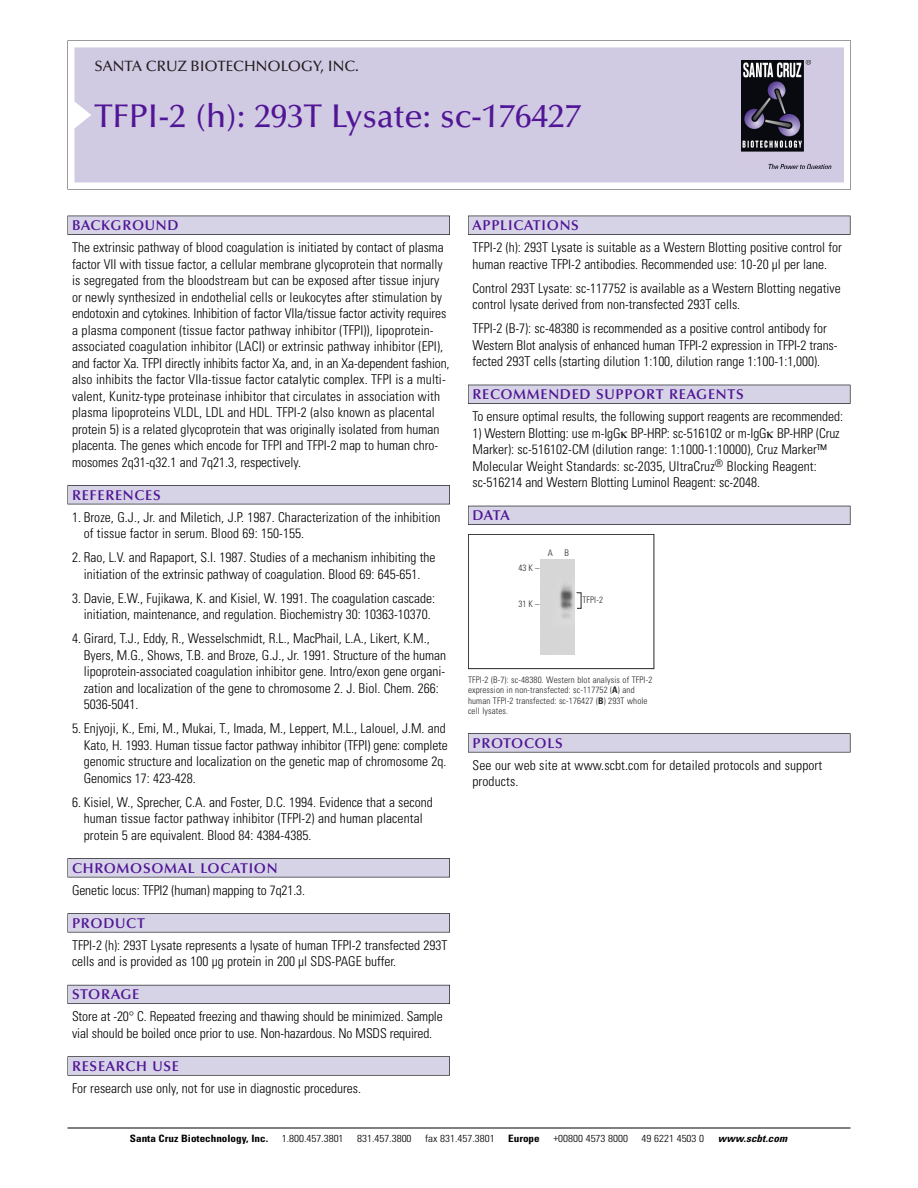
<style>
.page{position:relative;width:918px;height:1188px;background:#fff}
.page>*{position:absolute;margin:0;border:0;box-sizing:border-box;transform-origin:0 0}
.t1{font:500 33px "Optima";color:#511695}
.t2{font:500 15px "Optima";color:#231f20}
.t3{font:600 14.25px "Optima";letter-spacing:.05em;color:#511695}
.t4{font:300 condensed 13.5px/16.5px "Univers";color:#000}
.t5{font:300 condensed 10.2px "Univers";color:#000;scale:1.1 1}
.t6{font:700 condensed 10.2px "Univers";color:#000;scale:1.1 1}
.t7{font:italic 700 condensed 10.2px "Univers";letter-spacing:.005em;color:#000;scale:1.1 1}
.t8{font:9px/10.5px "Univers Condensed Light+DVUPGW";letter-spacing:.015em;color:#272627}
.s1{font-family:"Univers Condensed Bold+XFUNCV"}
</style>
<div class="page">
<svg style="left:68px;top:40px;width:783px;height:149px"></svg>
<div style="left:74px;top:47px;width:770px;height:135px;background:#d1cae3"></div>
<img style="left:741px;top:60px;width:90px;height:108px">
<div style="left:68px;top:216px;width:382px;height:19px;background:#525155"></div>
<div style="left:68px;top:216px;width:381px;height:18px;background:#d7d3e7"></div>
<div style="left:68px;top:485px;width:382px;height:19px;background:#525155"></div>
<div style="left:68px;top:486px;width:381px;height:18px;background:#d7d3e7"></div>
<div style="left:68px;top:858px;width:382px;height:19px;background:#545357"></div>
<div style="left:68px;top:859px;width:381px;height:18px;background:#d7d3e7"></div>
<div style="left:68px;top:913px;width:382px;height:19px;background:#575759"></div>
<div style="left:68px;top:914px;width:381px;height:18px;background:#d7d3e7"></div>
<div style="left:68px;top:985px;width:382px;height:19px;background:#5b5a62"></div>
<div style="left:68px;top:985px;width:381px;height:18px;background:#d7d3e7"></div>
<div style="left:68px;top:1056px;width:382px;height:20px;background:#626263"></div>
<div style="left:68px;top:1057px;width:381px;height:18px;background:#d7d3e7"></div>
<div style="left:468px;top:216px;width:382px;height:19px;background:#525155"></div>
<div style="left:468px;top:216px;width:382px;height:18px;background:#d7d3e7"></div>
<div style="left:468px;top:385px;width:382px;height:19px;background:#515055"></div>
<div style="left:468px;top:385px;width:382px;height:18px;background:#d7d3e7"></div>
<div style="left:468px;top:506px;width:382px;height:19px;background:#525158"></div>
<div style="left:468px;top:506px;width:382px;height:18px;background:#d7d3e7"></div>
<div style="left:468px;top:733px;width:382px;height:19px;background:#575759"></div>
<div style="left:468px;top:734px;width:382px;height:18px;background:#d7d3e7"></div>
<hr style="left:68px;top:1128px;width:782px;height:1px;background:#000">
<div style="left:468px;top:534px;width:186px;height:135px;border:1px solid #272627"></div>
<img style="left:541px;top:559px;width:34px;height:95px">
<p class="t2" style="left:94px;top:61px;width:266px">SANTA CRUZ BIOTECHNOLOGY, INC.</p>
<h1 class="t1" style="left:94px;top:103px;width:488px">TFPI-2 (h): 293T Lysate: sc-176427</h1>
<p class="t3" style="left:72px;top:219px;width:108px">BACKGROUND</p>
<p class="t4" style="left:72px;top:240px;width:379px">The extrinsic pathway of blood coagulation is initiated by contact of plasma factor VII with tissue factor, a cellular membrane glycoprotein that normally is segregated from the bloodstream but can be exposed after tissue injury or newly synthesized in endothelial cells or leukocytes after stimulation by endotoxin and cytokines. Inhibition of factor VIIa/tissue factor activity requires a plasma component (tissue factor pathway inhibitor (TFPI)), lipoprotein&shy;associated coagulation inhibitor (LACI) or extrinsic pathway inhibitor (EPI), and factor Xa. TFPI directly inhibits factor Xa, and, in an Xa-dependent fashion, also inhibits the factor VIIa-tissue factor catalytic complex. TFPI is a multi&shy;valent, Kunitz-type proteinase inhibitor that circulates in association with plasma lipoproteins VLDL, LDL and HDL. TFPI-2 (also known as placental protein 5) is a related glycoprotein that was originally isolated from human placenta. The genes which encode for TFPI and TFPI-2 map to human chro&shy;mosomes 2q31-q32.1 and 7q21.3, respectively.</p>
<p class="t3" style="left:72px;top:489px;width:90px">REFERENCES</p>
<p class="t4" style="left:84px;top:510px;width:358px;text-indent:-12px">1. Broze, G.J., Jr. and Miletich, J.P. 1987. Characterization of the inhibition of tissue factor in serum. Blood 69: 150-155.</p>
<p class="t4" style="left:72px;top:550px;width:365px;text-align:center">2. Rao, L.V. and Rapaport, S.I. 1987. Studies of a mechanism inhibiting the initiation of the extrinsic pathway of coagulation. Blood 69: 645-651.</p>
<p class="t4" style="left:72px;top:591px;width:365px;text-align:center">3. Davie, E.W., Fujikawa, K. and Kisiel, W. 1991. The coagulation cascade: initiation, maintenance, and regulation. Biochemistry 30: 10363-10370.</p>
<p class="t4" style="left:84px;top:631px;width:364px;text-indent:-12px">4. Girard, T.J., Eddy, R., Wesselschmidt, R.L., MacPhail, L.A., Likert, K.M., Byers, M.G., Shows, T.B. and Broze, G.J., Jr. 1991. Structure of the human lipoprotein-associated coagulation inhibitor gene. Intro/exon gene organi&shy;zation and localization of the gene to chromosome 2. J. Biol. Chem. 266:<br>5036-5041.</p>
<p class="t4" style="left:84px;top:721px;width:366px;text-indent:-12px">5. Enjyoji, K., Emi, M., Mukai, T., Imada, M., Leppert, M.L., Lalouel, J.M. and Kato, H. 1993. Human tissue factor pathway inhibitor (TFPI) gene: complete genomic structure and localization on the genetic map of chromosome 2q.<br>Genomics 17: 423-428.</p>
<p class="t4" style="left:84px;top:795px;width:351px;text-indent:-12px">6. Kisiel, W., Sprecher, C.A. and Foster, D.C. 1994. Evidence that a second human tissue factor pathway inhibitor (TFPI-2) and human placental protein 5 are equivalent. Blood 84: 4384-4385.</p>
<p class="t3" style="left:72px;top:862px;width:207px">CHROMOSOMAL LOCATION</p>
<p class="t4" style="left:72px;top:883px;width:235px">Genetic locus: TFPI2 (human) mapping to 7q21.3.</p>
<p class="t3" style="left:72px;top:917px;width:74px">PRODUCT</p>
<p class="t4" style="left:72px;top:938px;width:377px">TFPI-2 (h): 293T Lysate represents a lysate of human TFPI-2 transfected 293T cells and is provided as 100 µg protein in 200 µl SDS-PAGE buffer.</p>
<p class="t3" style="left:72px;top:989px;width:69px">STORAGE</p>
<p class="t4" style="left:72px;top:1009px;width:372px">Store at -20° C. Repeated freezing and thawing should be minimized. Sample vial should be boiled once prior to use. Non-hazardous. No MSDS required.</p>
<p class="t3" style="left:72px;top:1060px;width:109px">RESEARCH USE</p>
<p class="t4" style="left:72px;top:1081px;width:290px">For research use only, not for use in diagnostic procedures.</p>
<p class="t3" style="left:473px;top:219px;width:108px">APPLICATIONS</p>
<p class="t4" style="left:473px;top:240px;width:371px">TFPI-2 (h): 293T Lysate is suitable as a Western Blotting positive control for human reactive TFPI-2 antibodies. Recommended use: 10-20 µl per lane.</p>
<p class="t4" style="left:473px;top:281px;width:370px">Control 293T Lysate: sc-117752 is available as a Western Blotting negative control lysate derived from non-transfected 293T cells.</p>
<p class="t4" style="left:473px;top:321px;width:366px">TFPI-2 (B-7): sc-48380 is recommended as a positive control antibody for<br>Western Blot analysis of enhanced human TFPI-2 expression in TFPI-2 trans&shy;fected 293T cells (starting dilution 1:100, dilution range 1:100-1:1,000).</p>
<p class="t3" style="left:473px;top:389px;width:273px">RECOMMENDED SUPPORT REAGENTS</p>
<p class="t4" style="left:473px;top:409px;width:372px">To ensure optimal results, the following support reagents are recommended:</p>
<p class="t4" style="left:473px;top:426px;width:369px">1) Western Blotting: use m-IgG BP-HRP: sc-516102 or m-IgG BP-HRP (Cruz Marker): sc-516102-CM (dilution range: 1:1000-1:10000), Cruz Marker™ Molecular Weight Standards: sc-2035, UltraCruz<sup>®</sup> Blocking Reagent: sc-516214 and Western Blotting Luminol Reagent: sc-2048.</p>
<p class="t3" style="left:473px;top:510px;width:39px">DATA</p>
<p class="t8" style="left:519px;top:564px;width:22px">43K–</p>
<p class="t8" style="left:519px;top:600px;width:22px">31K–</p>
<p class="t8" style="left:548px;top:548px;width:7px">A</p>
<p class="t8" style="left:564px;top:548px;width:6px">B</p>
<p class="t8" style="left:582px;top:595px;width:22px">TFPI-2</p>
<p class="t8" style="left:468px;top:675px;width:186px">TFPI-2 (B-7): sc-48380. Western blot analysis of TFPI-2 expression in non-transfected: sc-117752 (<span class="s1">A</span>) and human TFPI-2 transfected: sc-176427 (<span class="s1">B</span>) 293T whole cell lysates.</p>
<p class="t3" style="left:473px;top:737px;width:92px">PROTOCOLS</p>
<p class="t4" style="left:473px;top:758px;width:351px">See our web site at www.scbt.com for detailed protocols and support products.</p>
<p class="t6" style="left:130px;top:1135px;width:127px">Santa Cruz Biotechnology, Inc.</p>
<p class="t5" style="left:282px;top:1135px;width:58px">1.800.457.3801</p>
<p class="t5" style="left:357px;top:1135px;width:51px">831.457.3800</p>
<p class="t5" style="left:425px;top:1135px;width:65px">fax 831.457.3801</p>
<p class="t6" style="left:508px;top:1135px;width:30px">Europe</p>
<p class="t5" style="left:553px;top:1135px;width:69px">+00800 4573 8000</p>
<p class="t5" style="left:642px;top:1135px;width:58px">49 6221 4503 0</p>
<p class="t7" style="left:718px;top:1135px;width:64px">www.scbt.com</p>
</div>
